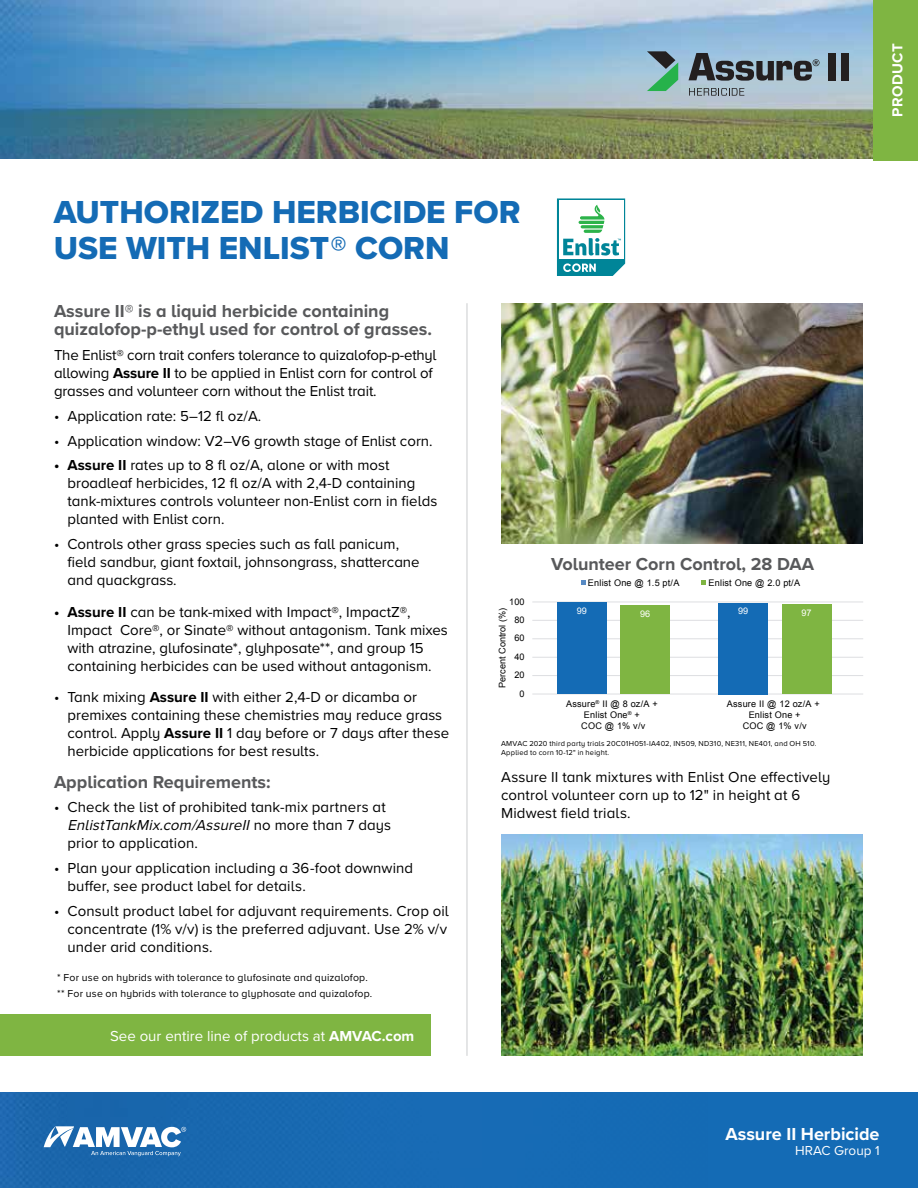
<style>
.page{position:relative;width:918px;height:1188px;background:#fff}
.page>*{position:absolute;margin:0;border:0;box-sizing:border-box;transform-origin:0 0}
.t1{font:33px/36px "Proxima Nova A Extrabld";color:#146bb5}
.t2{font:700 18px/18px "Proxima Nova A";color:#58595b}
.t3{font:700 18px "Proxima Nova A";color:#fff}
.t4{font:15px/18px "Proxima Nova A";color:#000}
.t5{font:15px "Proxima Nova";color:#fff}
.t6{font:700 15px "Proxima Nova A";letter-spacing:.025em;color:#fff}
.t7{font:13.5px "Proxima Nova A";color:#fff}
.t8{font:10.5px/15.8px "Proxima Nova A";letter-spacing:.02em;color:#000}
.t9{font:9.15px/10.9px "Arial";letter-spacing:.02em;color:#000;text-align:center}
.t10{font:9.15px "Arial";color:#000}
.t11{font:9.15px "Arial";color:#fff}
.t12{font:7.5px/9px "Proxima Nova A";letter-spacing:.025em;color:#000}
.s1{font-weight:700}
.s2{font-style:italic}
</style>
<div class="page">
<img style="left:0;top:0;width:874px;height:159px">
<div style="left:0;top:1093px;width:918px;height:95px;background:#146bb5"></div>
<div style="left:0;top:1093px;width:238px;height:95px;background:#1966ac"></div>
<div style="left:874px;top:0;width:44px;height:160px;background:#7fb542"></div>
<div style="left:0;top:1014px;width:430px;height:42px;background:#7fb542"></div>
<svg style="left:689px;top:53px;width:131px;height:28px;background:#6a7a86"></svg>
<div style="left:828px;top:53px;width:7px;height:27px;background:#231f20"></div>
<div style="left:841px;top:53px;width:8px;height:27px;background:#231f20"></div>
<svg style="left:689px;top:88px;width:55px;height:8px"></svg>
<svg style="left:647px;top:51px;width:31px;height:40px"></svg>
<svg style="left:44px;top:1126px;width:142px;height:30px"></svg>
<hr style="left:466px;top:303px;width:2px;height:753px;background:#dcddde">
<img style="left:501px;top:303px;width:362px;height:241px">
<img style="left:501px;top:835px;width:362px;height:221px">
<svg style="left:557px;top:198px;width:68px;height:78px"></svg>
<hr style="left:532px;top:675px;width:331px;height:1px;background:#dddee1">
<hr style="left:532px;top:657px;width:331px;height:1px;background:#dddee1">
<hr style="left:532px;top:639px;width:331px;height:1px;background:#dddee1">
<hr style="left:532px;top:620px;width:331px;height:1px;background:#dddee1">
<hr style="left:532px;top:602px;width:331px;height:1px;background:#dddee1">
<hr style="left:532px;top:694px;width:331px;height:1px;background:#dddee1">
<div style="left:718px;top:603px;width:50px;height:91px;background:#146bb5"></div>
<div style="left:782px;top:604px;width:50px;height:90px;background:#7fb542"></div>
<div style="left:557px;top:603px;width:50px;height:91px;background:#146bb5"></div>
<div style="left:620px;top:606px;width:50px;height:88px;background:#7fb542"></div>
<svg style="left:581px;top:580px;width:4px;height:5px"></svg>
<svg style="left:701px;top:580px;width:5px;height:5px"></svg>
<p class="t6" style="left:886px;top:117px;width:75px;rotate:-90deg">PRODUCT</p>
<h1 class="t1" style="left:54px;top:193px;width:468px">AUTHORIZED HERBICIDE FOR<br>USE WITH ENLIST® CORN</h1>
<p class="t2" style="left:54px;top:302px;width:380px">Assure II® is a liquid herbicide containing quizalofop-p-ethyl used for control of grasses.</p>
<p class="t4" style="left:54px;top:346px;width:384px">The Enlist® corn trait confers tolerance to quizalofop-p-ethyl allowing <span class="s1">Assure II</span> to be applied in Enlist corn for control of grasses and volunteer corn without the Enlist trait.</p>
<p class="t4" style="left:54px;top:406px;width:209px">• Application rate: 5–12 fl oz/A.</p>
<p class="t4" style="left:54px;top:431px;width:380px">• Application window: V2–V6 growth stage of Enlist corn.</p>
<p class="t4" style="left:68px;top:456px;width:371px;text-indent:-14px"><span class="s1">• Assure II</span> rates up to 8 fl oz/A, alone or with most broadleaf herbicides, 12 fl oz/A with 2,4-D containing tank-mixtures controls volunteer non-Enlist corn in fields planted with Enlist corn.</p>
<p class="t4" style="left:68px;top:535px;width:354px;text-indent:-14px">• Controls other grass species such as fall panicum, field sandbur, giant foxtail, johnsongrass, shattercane and quackgrass.</p>
<p class="t4" style="left:68px;top:602px;width:382px;text-indent:-14px"><span class="s1">• Assure II</span> can be tank-mixed with Impact®, ImpactZ®, Impact Core®, or Sinate® without antagonism. Tank mixes with atrazine, glufosinate*, glyhposate**, and group 15 containing herbicides can be used without antagonism.</p>
<p class="t4" style="left:68px;top:688px;width:383px;text-indent:-14px">• Tank mixing <span class="s1">Assure II</span> with either 2,4-D or dicamba or premixes containing these chemistries may reduce grass control. Apply <span class="s1">Assure II</span> 1 day before or 7 days after these herbicide applications for best results.</p>
<p class="t2" style="left:54px;top:772px;width:218px">Application Requirements:</p>
<p class="t4" style="left:68px;top:798px;width:325px;text-indent:-14px">• Check the list of prohibited tank-mix partners at<br><span class="s2">EnlistTankMix.com/AssureII</span>n o m o r e t h a n 7 d a y s prior to application.</p>
<p class="t4" style="left:68px;top:859px;width:347px;text-indent:-14px">• Plan your application including a 36-foot downwind buffer, see product label for details.</p>
<p class="t4" style="left:68px;top:901px;width:383px;text-indent:-14px">• Consult product label for adjuvant requirements. Crop oil concentrate (1% v/v) is the preferred adjuvant. Use 2% v/v under arid conditions.</p>
<p class="t8" style="left:57px;top:970px;width:317px">* For use on hybrids with tolerance to glufosinate and quizalofop. ** For use on hybrids with tolerance to glyphosate and quizalofop.</p>
<p class="t5" style="left:110px;top:1025px;width:306px">See our entire line of products at <span class="s1">AMVAC.com</span></p>
<p class="t2" style="left:551px;top:555px;width:264px">Volunteer Corn Control, 28 DAA</p>
<p class="t9" style="left:509px;top:596px;width:17px">100</p>
<p class="t10" style="left:496px;top:688px;width:82px;rotate:-90deg">Percent Control (%)</p>
<p class="t9" style="left:514px;top:614px;width:12px">80</p>
<p class="t9" style="left:514px;top:633px;width:12px">60</p>
<p class="t9" style="left:514px;top:651px;width:12px">40</p>
<p class="t9" style="left:514px;top:670px;width:12px">20</p>
<p class="t9" style="left:519px;top:688px;width:7px">0</p>
<p class="t9" style="left:588px;top:577px;width:93px">Enlist One @ 1.5 pt/A</p>
<p class="t9" style="left:709px;top:577px;width:93px">Enlist One @ 2.0 pt/A</p>
<p class="t11" style="left:577px;top:605px;width:12px">99</p>
<p class="t11" style="left:738px;top:605px;width:12px">99</p>
<p class="t11" style="left:640px;top:608px;width:12px">96</p>
<p class="t11" style="left:801px;top:607px;width:12px">97</p>
<p class="t9" style="left:566px;top:699px;width:93px">Assure<sup>®</sup> II @ 8 oz/A +<br>Enlist One<sup>®</sup> +<br>COC @ 1% v/v</p>
<p class="t9" style="left:727px;top:699px;width:94px">Assure II @ 12 oz/A +<br>Enlist One +<br>COC @ 1% v/v</p>
<p class="t12" style="left:501px;top:738px;width:317px">AMVAC 2020 third party trials 20C01H051-IA402, IN509, ND310, NE311, NE401, and OH 510.<br>Applied to corn 10-12" in height.</p>
<p class="t4" style="left:501px;top:767px;width:331px">Assure II tank mixtures with Enlist One effectively control volunteer corn up to 12" in height at 6<br>Midwest field trials.</p>
<p class="t3" style="left:725px;top:1121px;width:156px">Assure II Herbicide</p>
<p class="t7" style="left:795px;top:1141px;width:86px">HRAC Group 1</p>
</div>
